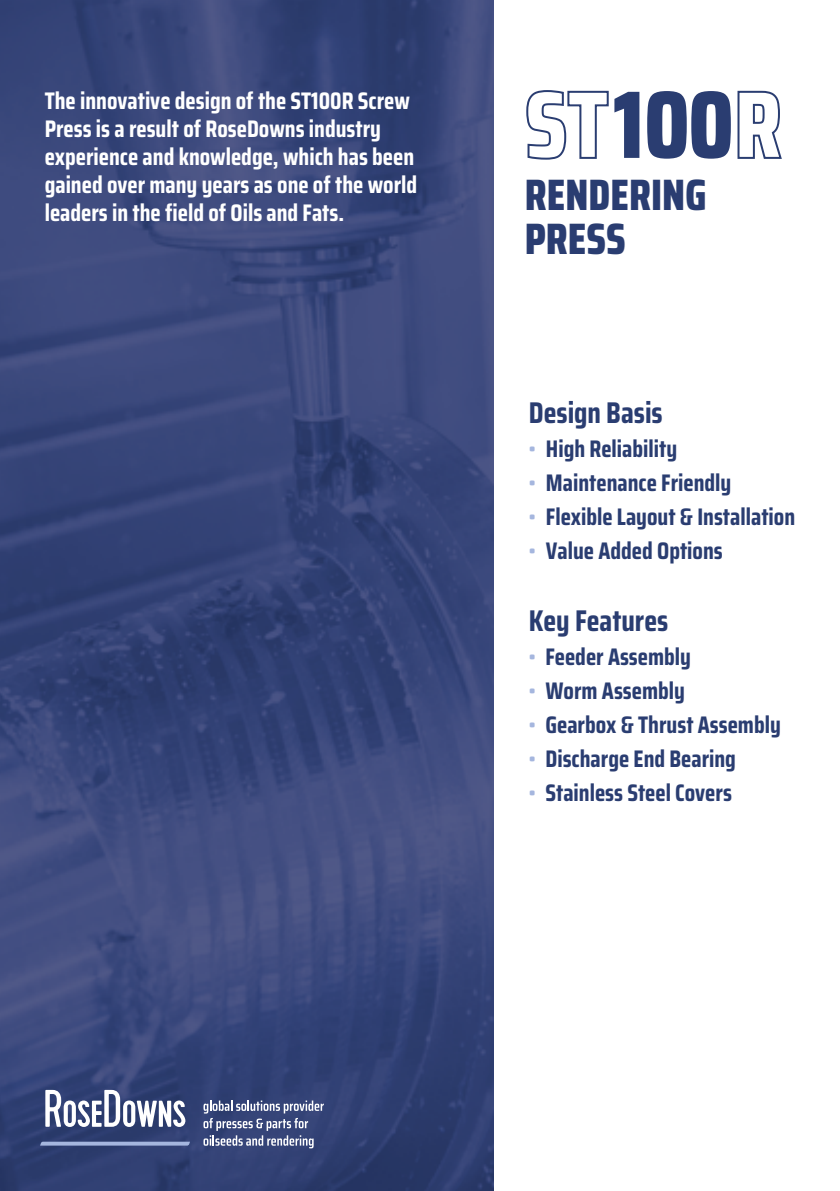
<style>
.page{position:relative;width:840px;height:1191px;background:#fff}
.page>*{position:absolute;margin:0;border:0;box-sizing:border-box;transform-origin:0 0}
.t1{font:800 96px "Saira Condensed";color:#2a3d71}
.t2{font:800 44px/44px "Saira Condensed";color:#2a3d71}
.t3{font:700 30px "Saira Condensed";color:#2a3d71}
.t4{font:700 24px "Saira Condensed";color:#2a3d71}
.t5{font:700 24px/28px "Saira Condensed";color:#fff}
.s1{color:#a5b6de}
</style>
<div class="page">
<img style="left:0;top:0;width:493px;height:1191px">
<div style="left:4px;top:1045px;width:255px;height:142px;background:linear-gradient(to bottom,#36457a,#2d3c6e)"></div>
<svg style="left:39px;top:1082px;width:284px;height:69px;background:#5a6690"></svg>
<svg style="left:526px;top:90px;width:83px;height:70px"></svg>
<svg style="left:737px;top:90px;width:45px;height:69px"></svg>
<p class="t5" style="left:45px;top:86px;width:374px">The innovative design of the ST100R Screw Press is a result of RoseDowns industry experience and knowledge, which has been gained over many years as one of the world leaders in the field of Oils and Fats.</p>
<h1 class="t1" style="left:613px;top:51px;width:122px">100</h1>
<h2 class="t2" style="left:524px;top:173px;width:183px">RENDERING<br>PRESS</h2>
<p class="t3" style="left:528px;top:390px;width:135px">Design Basis</p>
<p class="t4" style="left:528px;top:430px;width:150px"><span class="s1">•</span> High Reliability</p>
<p class="t4" style="left:528px;top:464px;width:204px"><span class="s1">•</span> Maintenance Friendly</p>
<p class="t4" style="left:528px;top:498px;width:267px"><span class="s1">•</span> Flexible Layout &amp; Installation</p>
<p class="t4" style="left:528px;top:533px;width:195px"><span class="s1">•</span> Value Added Options</p>
<p class="t3" style="left:528px;top:598px;width:141px">Key Features</p>
<p class="t4" style="left:528px;top:638px;width:163px"><span class="s1">•</span> Feeder Assembly</p>
<p class="t4" style="left:528px;top:672px;width:157px"><span class="s1">•</span> Worm Assembly</p>
<p class="t4" style="left:528px;top:706px;width:253px"><span class="s1">•</span> Gearbox &amp; Thrust Assembly</p>
<p class="t4" style="left:528px;top:741px;width:208px"><span class="s1">•</span> Discharge End Bearing</p>
<p class="t4" style="left:528px;top:775px;width:204px"><span class="s1">•</span> Stainless Steel Covers</p>
</div>
